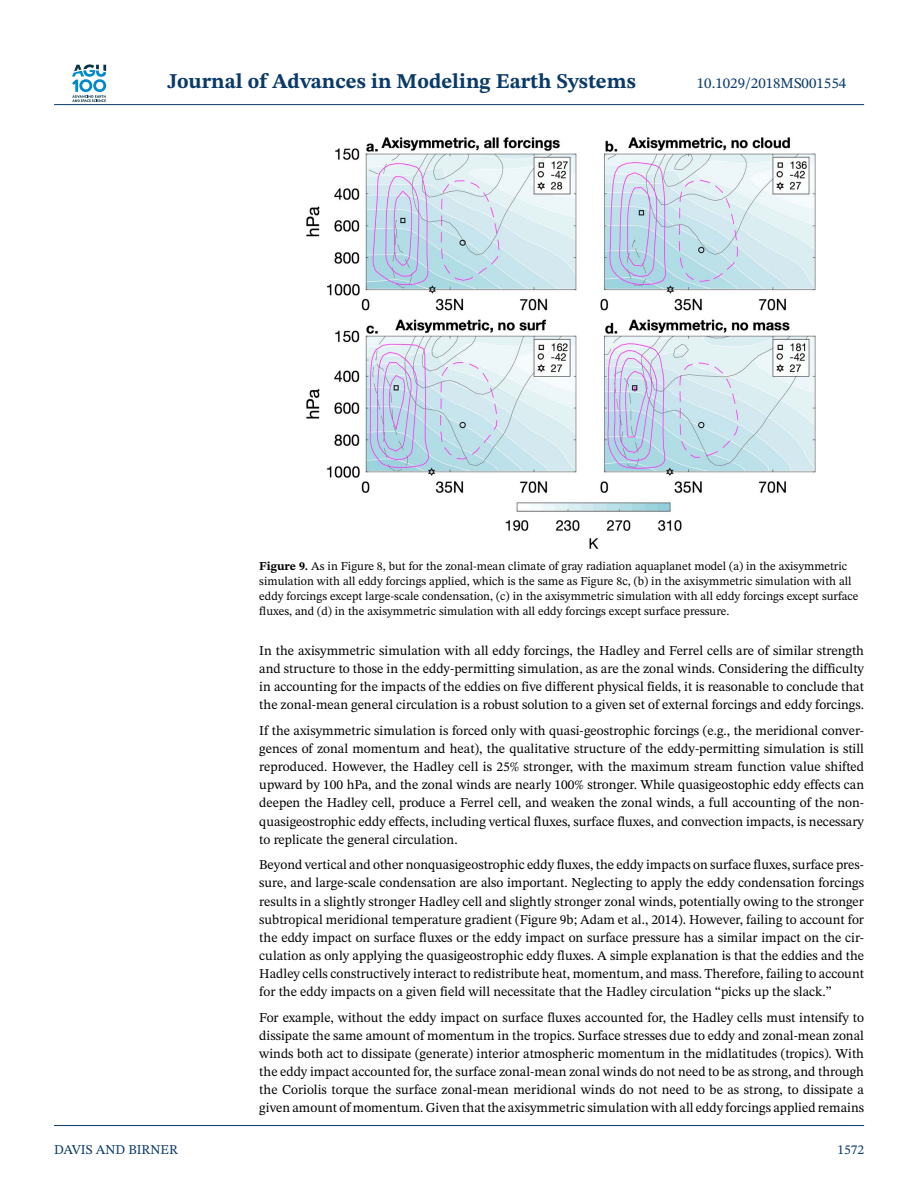
<style>
.page{position:relative;width:918px;height:1188px;background:#fff}
.page>*{position:absolute;margin:0;border:0;box-sizing:border-box;transform-origin:0 0}
.t1{font:700 21px "STIX Two Text";color:#0a3a69}
.t2{font:15px "STIX Two Text";color:#0a3a69}
.t3{font:13.5px/18.1px "STIX Two Text";color:#000;text-align:justify}
.t4{font:13.5px "STIX Two Text";color:#0a3a69}
.t5{font:12px/15px "STIX Two Text";color:#000}
.s1{font-weight:700}
</style>
<div class="page">
<svg style="left:72px;top:64px;width:34px;height:38px"></svg>
<hr style="left:54px;top:104px;width:810px;height:1px;background:#0a3a69">
<img style="left:306px;top:137px;width:510px;height:412px">
<hr style="left:54px;top:1125px;width:810px;height:1px;background:#0a3a69">
<h1 class="t1" style="left:167px;top:73px;width:470px">Journal of Advances in Modeling Earth Systems</h1>
<p class="t2" style="left:697px;top:77px;width:151px">10.1029/2018MS001554</p>
<p class="t5" style="left:259px;top:560px;width:601px"><span class="s1">Figure 9.</span> As in Figure 8, but for the zonal-mean climate of gray radiation aquaplanet model (a) in the axisymmetric simulation with all eddy forcings applied, which is the same as Figure 8c, (b) in the axisymmetric simulation with all eddy forcings except large-scale condensation, (c) in the axisymmetric simulation with all eddy forcings except surface fluxes, and (d) in the axisymmetric simulation with all eddy forcings except surface pressure.</p>
<p class="t3" style="left:259px;top:643px;width:606px">In the axisymmetric simulation with all eddy forcings, the Hadley and Ferrel cells are of similar strength and structure to those in the eddy-permitting simulation, as are the zonal winds. Considering the difficulty in accounting for the impacts of the eddies on five different physical fields, it is reasonable to conclude that the zonal-mean general circulation is a robust solution to a given set of external forcings and eddy forcings.</p>
<p class="t3" style="left:259px;top:723px;width:606px">If the axisymmetric simulation is forced only with quasi-geostrophic forcings (e.g., the meridional conver&shy;gences of zonal momentum and heat), the qualitative structure of the eddy-permitting simulation is still reproduced. However, the Hadley cell is 25% stronger, with the maximum stream function value shifted upward by 100 hPa, and the zonal winds are nearly 100% stronger. While quasigeostophic eddy effects can deepen the Hadley cell, produce a Ferrel cell, and weaken the zonal winds, a full accounting of the non&shy;quasigeostrophic eddy effects, including vertical fluxes, surface fluxes, and convection impacts, is necessary to replicate the general circulation.</p>
<p class="t3" style="left:259px;top:857px;width:606px">Beyond vertical and other nonquasigeostrophic eddy fluxes, the eddy impacts on surface fluxes, surface pres&shy;sure, and large-scale condensation are also important. Neglecting to apply the eddy condensation forcings results in a slightly stronger Hadley cell and slightly stronger zonal winds, potentially owing to the stronger subtropical meridional temperature gradient (Figure 9b; Adam et al., 2014). However, failing to account for the eddy impact on surface fluxes or the eddy impact on surface pressure has a similar impact on the cir&shy;culation as only applying the quasigeostrophic eddy fluxes. A simple explanation is that the eddies and the Hadley cells constructively interact to redistribute heat, momentum, and mass. Therefore, failing to account for the eddy impacts on a given field will necessitate that the Hadley circulation “picks up the slack.”</p>
<p class="t3" style="left:259px;top:1009px;width:606px">For example, without the eddy impact on surface fluxes accounted for, the Hadley cells must intensify to dissipate the same amount of momentum in the tropics. Surface stresses due to eddy and zonal-mean zonal winds both act to dissipate (generate) interior atmospheric momentum in the midlatitudes (tropics). With the eddy impact accounted for, the surface zonal-mean zonal winds do not need to be as strong, and through the Coriolis torque the surface zonal-mean meridional winds do not need to be as strong, to dissipate a given amount of momentum. Given that the axisymmetric simulation with all eddy forcings applied remains</p>
<p class="t4" style="left:54px;top:1144px;width:125px">DAVIS AND BIRNER</p>
<p class="t4" style="left:837px;top:1144px;width:28px">1572</p>
</div>
